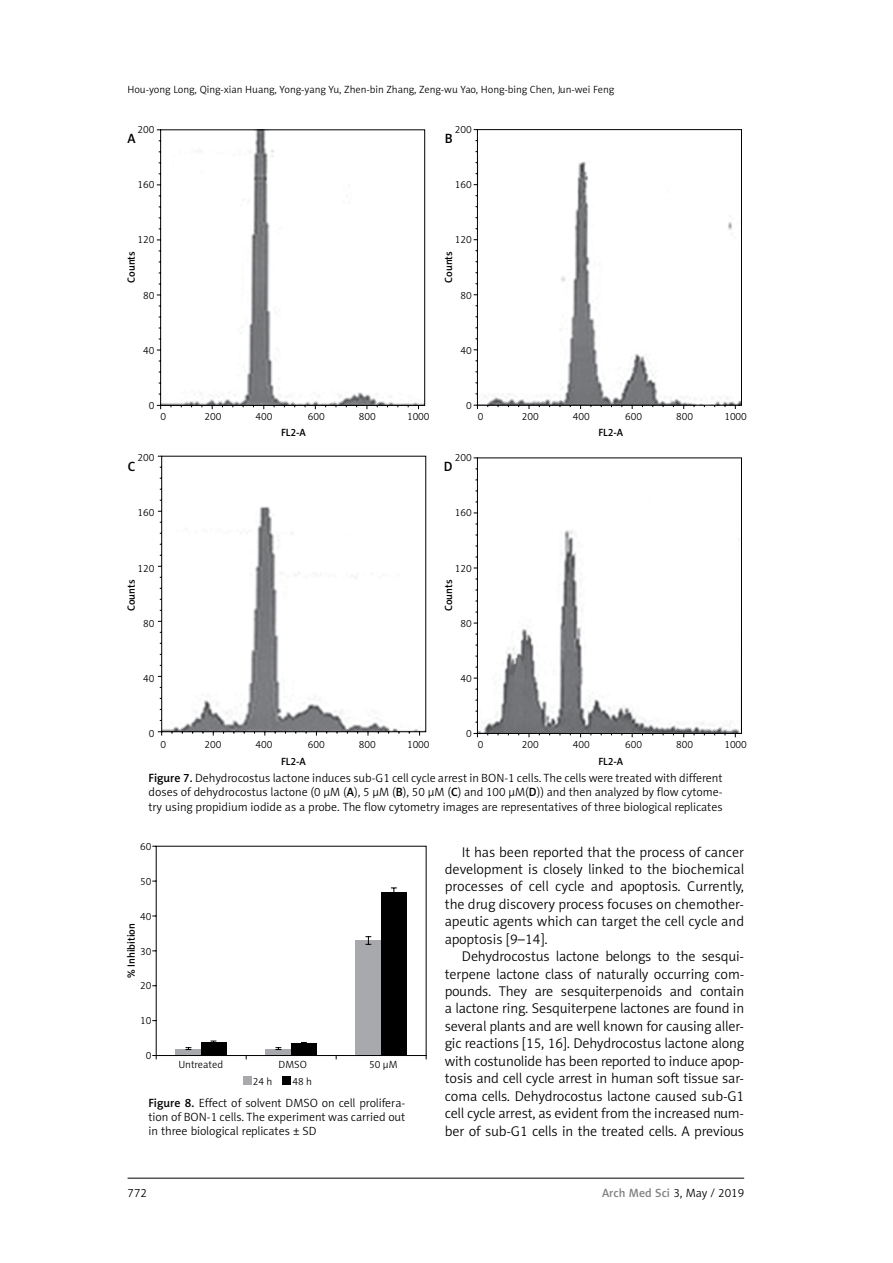
<style>
.page{position:relative;width:893px;height:1263px;background:#fff}
.page>*{position:absolute;margin:0;border:0;box-sizing:border-box;transform-origin:0 0}
.t1{font:14.25px/17.4px "Naomi Sans EFN Light";letter-spacing:-.01em;color:#000;text-align:justify}
.t2{font:13.5px "Naomi Sans EFN Medium";color:#000}
.t3{font:12px/14.4px "Naomi Sans EFN Light";color:#000;text-align:justify}
.t4{font:12px "Naomi Sans EFN Medium";color:#808285}
.t5{font:10.5px "Naomi Sans EFN Light";color:#000}
.t6{font:10.5px "Naomi Sans EFN Medium";color:#000}
.s1{font-family:"Naomi Sans EFN Medium"}
.s2{font-family:"Naomi Sans EFN Light";color:#000}
</style>
<div class="page">
<hr style="left:128px;top:1178px;width:616px;height:1px;background:#000">
<svg style="left:156px;top:129px;width:269px;height:281px"></svg>
<svg style="left:474px;top:129px;width:268px;height:280px"></svg>
<svg style="left:158px;top:456px;width:268px;height:279px"></svg>
<svg style="left:474px;top:458px;width:268px;height:279px"></svg>
<svg style="left:152px;top:846px;width:274px;height:213px"></svg>
<div style="left:243px;top:1076px;width:8px;height:9px;background:#a7a9ac"></div>
<div style="left:282px;top:1076px;width:9px;height:9px;background:#000"></div>
<p class="t5" style="left:128px;top:83px;width:488px">Hou-yong Long, Qing-xian Huang, Yong-yang Yu, Zhen-bin Zhang, Zeng-wu Yao, Hong-bing Chen, Jun-wei Feng</p>
<p class="t5" style="left:137px;top:123px;width:19px">200</p>
<p class="t5" style="left:455px;top:123px;width:19px">200</p>
<p class="t2" style="left:127px;top:130px;width:10px">A</p>
<p class="t2" style="left:445px;top:130px;width:9px">B</p>
<p class="t5" style="left:137px;top:178px;width:19px">160</p>
<p class="t5" style="left:137px;top:234px;width:19px">120</p>
<p class="t5" style="left:455px;top:178px;width:19px">160</p>
<p class="t5" style="left:455px;top:234px;width:19px">120</p>
<p class="t6" style="left:125px;top:283px;width:33px;rotate:-90deg">Counts</p>
<p class="t6" style="left:442px;top:283px;width:33px;rotate:-90deg">Counts</p>
<p class="t5" style="left:143px;top:289px;width:13px">80</p>
<p class="t5" style="left:460px;top:289px;width:13px">80</p>
<p class="t5" style="left:143px;top:344px;width:13px">40</p>
<p class="t5" style="left:460px;top:344px;width:13px">40</p>
<p class="t5" style="left:149px;top:400px;width:7px">0</p>
<p class="t5" style="left:466px;top:400px;width:7px">0</p>
<p class="t5" style="left:161px;top:411px;width:7px">0</p>
<p class="t5" style="left:204px;top:411px;width:19px">200</p>
<p class="t5" style="left:255px;top:411px;width:19px">400</p>
<p class="t5" style="left:308px;top:411px;width:19px">600</p>
<p class="t5" style="left:359px;top:411px;width:19px">800</p>
<p class="t5" style="left:407px;top:411px;width:24px">1000</p>
<p class="t5" style="left:478px;top:411px;width:7px">0</p>
<p class="t5" style="left:522px;top:411px;width:19px">200</p>
<p class="t5" style="left:573px;top:411px;width:19px">400</p>
<p class="t5" style="left:625px;top:411px;width:19px">600</p>
<p class="t5" style="left:676px;top:411px;width:19px">800</p>
<p class="t5" style="left:724px;top:411px;width:24px">1000</p>
<p class="t6" style="left:281px;top:426px;width:26px">FL2-A</p>
<p class="t6" style="left:598px;top:426px;width:26px">FL2-A</p>
<p class="t5" style="left:137px;top:451px;width:19px">200</p>
<p class="t5" style="left:455px;top:451px;width:19px">200</p>
<p class="t2" style="left:128px;top:459px;width:9px">C</p>
<p class="t2" style="left:444px;top:459px;width:10px">D</p>
<p class="t5" style="left:137px;top:507px;width:19px">160</p>
<p class="t5" style="left:137px;top:562px;width:19px">120</p>
<p class="t5" style="left:455px;top:507px;width:19px">160</p>
<p class="t5" style="left:455px;top:562px;width:19px">120</p>
<p class="t6" style="left:125px;top:611px;width:33px;rotate:-90deg">Counts</p>
<p class="t6" style="left:442px;top:611px;width:33px;rotate:-90deg">Counts</p>
<p class="t5" style="left:143px;top:617px;width:13px">80</p>
<p class="t5" style="left:460px;top:617px;width:13px">80</p>
<p class="t5" style="left:143px;top:672px;width:13px">40</p>
<p class="t5" style="left:460px;top:672px;width:13px">40</p>
<p class="t5" style="left:149px;top:728px;width:7px">0</p>
<p class="t5" style="left:466px;top:728px;width:7px">0</p>
<p class="t5" style="left:161px;top:739px;width:7px">0</p>
<p class="t5" style="left:204px;top:739px;width:19px">200</p>
<p class="t5" style="left:255px;top:739px;width:19px">400</p>
<p class="t5" style="left:308px;top:739px;width:19px">600</p>
<p class="t5" style="left:359px;top:739px;width:19px">800</p>
<p class="t5" style="left:407px;top:739px;width:24px">1000</p>
<p class="t5" style="left:478px;top:739px;width:7px">0</p>
<p class="t5" style="left:522px;top:739px;width:19px">200</p>
<p class="t5" style="left:573px;top:739px;width:19px">400</p>
<p class="t5" style="left:625px;top:739px;width:19px">600</p>
<p class="t5" style="left:676px;top:739px;width:19px">800</p>
<p class="t5" style="left:724px;top:739px;width:24px">1000</p>
<p class="t6" style="left:281px;top:755px;width:26px">FL2-A</p>
<p class="t6" style="left:598px;top:755px;width:26px">FL2-A</p>
<p class="t3" style="left:148px;top:771px;width:576px"><span class="s1">Figure 7.</span> Dehydrocostus lactone induces sub-G1 cell cycle arrest in BON-1 cells. The cells were treated with different doses of dehydrocostus lactone (0 µM (<span class="s1">A</span>), 5 µM (<span class="s1">B</span>), 50 µM (<span class="s1">C</span>) and 100 µM(<span class="s1">D</span>)) and then analyzed by flow cytome&shy;try using propidium iodide as a probe. The flow cytometry images are representatives of three biological replicates</p>
<p class="t5" style="left:140px;top:840px;width:13px">60</p>
<p class="t5" style="left:140px;top:875px;width:13px">50</p>
<p class="t5" style="left:140px;top:910px;width:13px">40</p>
<p class="t5" style="left:140px;top:945px;width:13px">30</p>
<p class="t5" style="left:140px;top:980px;width:13px">20</p>
<p class="t5" style="left:140px;top:1015px;width:13px">10</p>
<p class="t5" style="left:146px;top:1049px;width:7px">0</p>
<p class="t6" style="left:125px;top:978px;width:57px;rotate:-90deg">% Inhibition</p>
<p class="t5" style="left:178px;top:1058px;width:46px">Untreated</p>
<p class="t5" style="left:278px;top:1058px;width:30px">DMSO</p>
<p class="t5" style="left:369px;top:1058px;width:30px">50 µM</p>
<p class="t5" style="left:253px;top:1075px;width:21px">24 h</p>
<p class="t5" style="left:292px;top:1075px;width:21px">48 h</p>
<p class="t3" style="left:148px;top:1095px;width:258px"><span class="s1">Figure 8.</span> Effect of solvent DMSO on cell prolifera&shy;tion of BON-1 cells. The experiment was carried out in three biological replicates ± SD</p>
<p class="t1" style="left:445px;top:843px;width:301px;text-indent:17px">It has been reported that the process of cancer development is closely linked to the biochemical processes of cell cycle and apoptosis. Currently, the drug discovery process focuses on chemother&shy;apeutic agents which can target the cell cycle and apoptosis [9–14].</p>
<p class="t1" style="left:445px;top:948px;width:301px;text-indent:17px">Dehydrocostus lactone belongs to the sesqui&shy;terpene lactone class of naturally occurring com&shy;pounds. They are sesquiterpenoids and contain a lactone ring. Sesquiterpene lactones are found in several plants and are well known for causing aller&shy;gic reactions [15, 16]. Dehydrocostus lactone along with costunolide has been reported to induce apop&shy;tosis and cell cycle arrest in human soft tissue sar&shy;coma cells. Dehydrocostus lactone caused sub-G1 cell cycle arrest, as evident from the increased num&shy;ber of sub-G1 cells in the treated cells. A previous</p>
<p class="t3" style="left:128px;top:1186px;width:21px">772</p>
<p class="t4" style="left:602px;top:1186px;width:144px">Arch Med Sci <span class="s2">3, May / 2019</span></p>
</div>
